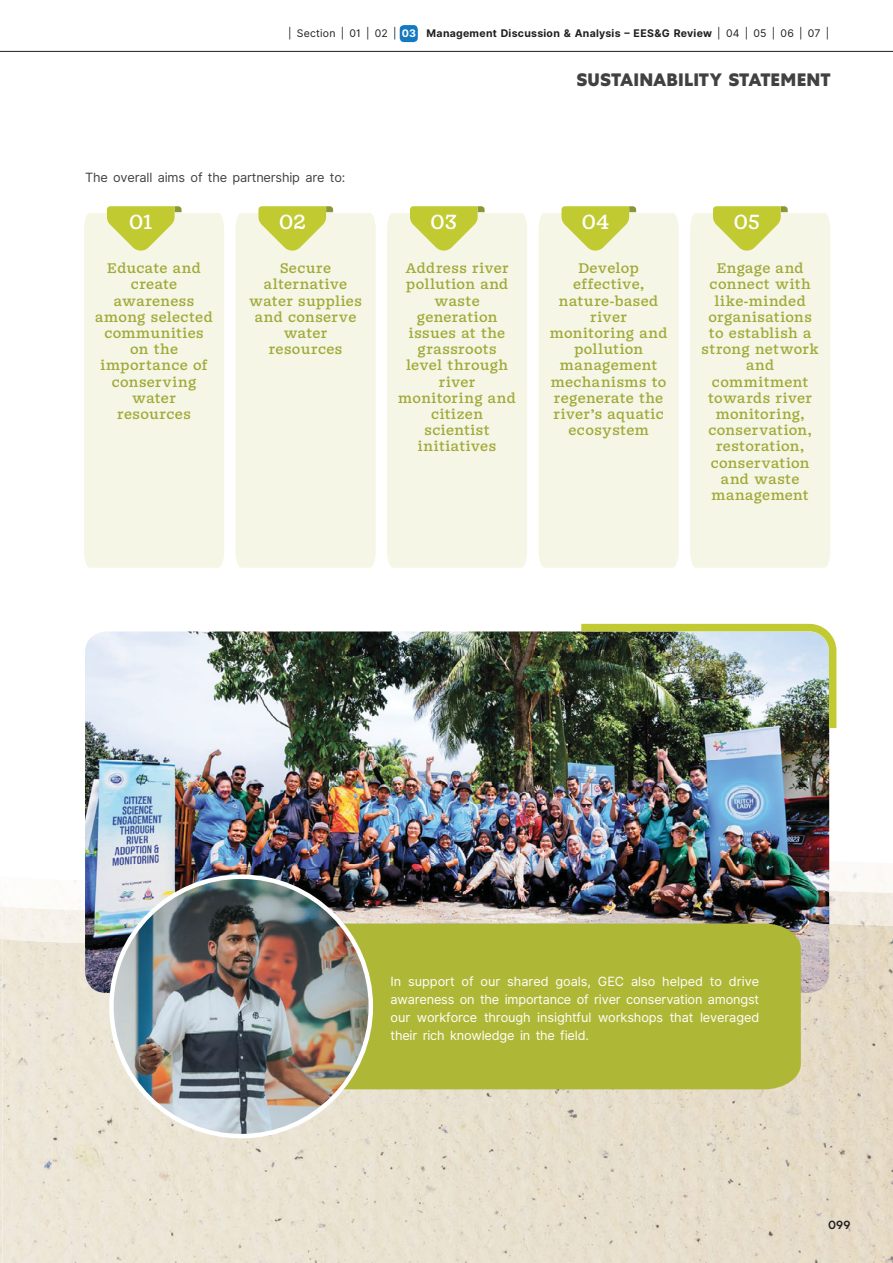
<style>
.page{position:relative;width:893px;height:1263px;background:#fff}
.page>*{position:absolute;margin:0;border:0;box-sizing:border-box;transform-origin:0 0}
.t1{font:19.8px "Doyle";letter-spacing:.015em;color:#fff}
.t2{font:800 18px "Centra No 1";color:#414142}
.t3{font:13.5px/16.2px "Doyle";letter-spacing:.025em;color:#a0a938;text-align:center}
.t4{font:12.75px/18px "Inter";letter-spacing:-.015em;color:#fff;text-align:justify}
.t5{font:12.75px "Inter";letter-spacing:-.015em;color:#414142}
.t6{font:500 12px "Centra No 1";color:#201e1e}
.t7{font:700 10.5px "Inter";letter-spacing:.025em;color:#201e1e}
.s1{font-weight:400}
.s2{color:#fff}
</style>
<div class="page">
<img style="left:2px;top:943px;width:891px;height:320px">
<img style="left:2px;top:910px;width:891px;height:33px">
<img style="left:2px;top:880px;width:891px;height:30px">
<div style="left:84px;top:213px;width:140px;height:355px;background:#f5f6e5"></div>
<svg style="left:107px;top:206px;width:75px;height:46px;background:#d3d973"></svg>
<div style="left:235px;top:213px;width:141px;height:355px;background:#f5f6e5"></div>
<svg style="left:258px;top:206px;width:75px;height:46px;background:#d3d973"></svg>
<div style="left:387px;top:213px;width:140px;height:355px;background:#f5f6e5"></div>
<svg style="left:410px;top:206px;width:75px;height:46px;background:#d8dd84"></svg>
<div style="left:430px;top:208px;width:28px;height:25px;background:#c1ca30"></div>
<div style="left:539px;top:213px;width:140px;height:355px;background:#f5f6e5"></div>
<svg style="left:561px;top:206px;width:75px;height:46px;background:#d3d973"></svg>
<div style="left:690px;top:213px;width:140px;height:355px;background:#f5f6e5"></div>
<svg style="left:713px;top:206px;width:75px;height:46px;background:#d3d973"></svg>
<img style="left:85px;top:631px;width:744px;height:362px;border-radius:21px">
<div style="left:341px;top:923px;width:460px;height:166px;background:#afb836"></div>
<img style="left:111px;top:877px;width:260px;height:259px;border-radius:50%">
<img style="left:581px;top:624px;width:255px;height:104px">
<hr style="left:0;top:51px;width:893px;height:1px;background:#201e1e">
<div style="left:400px;top:25px;width:18px;height:17px;background:#1479bf;border-radius:4px"></div>
<p class="t7" style="left:288px;top:30px;width:543px"><span class="s1">| Section | 01 | 02 |</span> <span class="s2">03</span> Management Discussion &amp; Analysis – EES&amp;G Review <span class="s1">| 04 | 05 | 06 | 07 |</span></p>
<p class="t5" style="left:85px;top:173px;width:262px">The overall aims of the partnership are to:</p>
<h1 class="t1" style="left:129px;top:213px;width:25px">01</h1>
<p class="t3" style="left:95px;top:261px;width:119px">Educate and create awareness among selected communities on the importance of conserving water resources</p>
<h1 class="t1" style="left:279px;top:213px;width:28px">02</h1>
<p class="t3" style="left:249px;top:261px;width:114px">Secure alternative water supplies and conserve water resources</p>
<h2 class="t2" style="left:576px;top:69px;width:256px">SUSTAINABILITY STATEMENT</h2>
<h1 class="t1" style="left:430px;top:213px;width:28px">03</h1>
<p class="t3" style="left:398px;top:261px;width:119px">Address river pollution and waste generation issues at the grassroots level through river monitoring and citizen scientist initiatives</p>
<h1 class="t1" style="left:582px;top:213px;width:29px">04</h1>
<p class="t3" style="left:550px;top:261px;width:119px">Develop effective, nature-based river monitoring and pollution management mechanisms to regenerate the river’s aquatic ecosystem</p>
<h1 class="t1" style="left:734px;top:213px;width:28px">05</h1>
<p class="t3" style="left:702px;top:261px;width:119px">Engage and connect with like-minded organisations to establish a strong network and commitment towards river monitoring, conservation, restoration, conservation and waste management</p>
<p class="t4" style="left:391px;top:973px;width:370px">In support of our shared goals, GEC also helped to drive awareness on the importance of river conservation amongst our workforce through insightful workshops that leveraged their rich knowledge in the field.</p>
<p class="t6" style="left:828px;top:1218px;width:24px">099</p>
</div>
